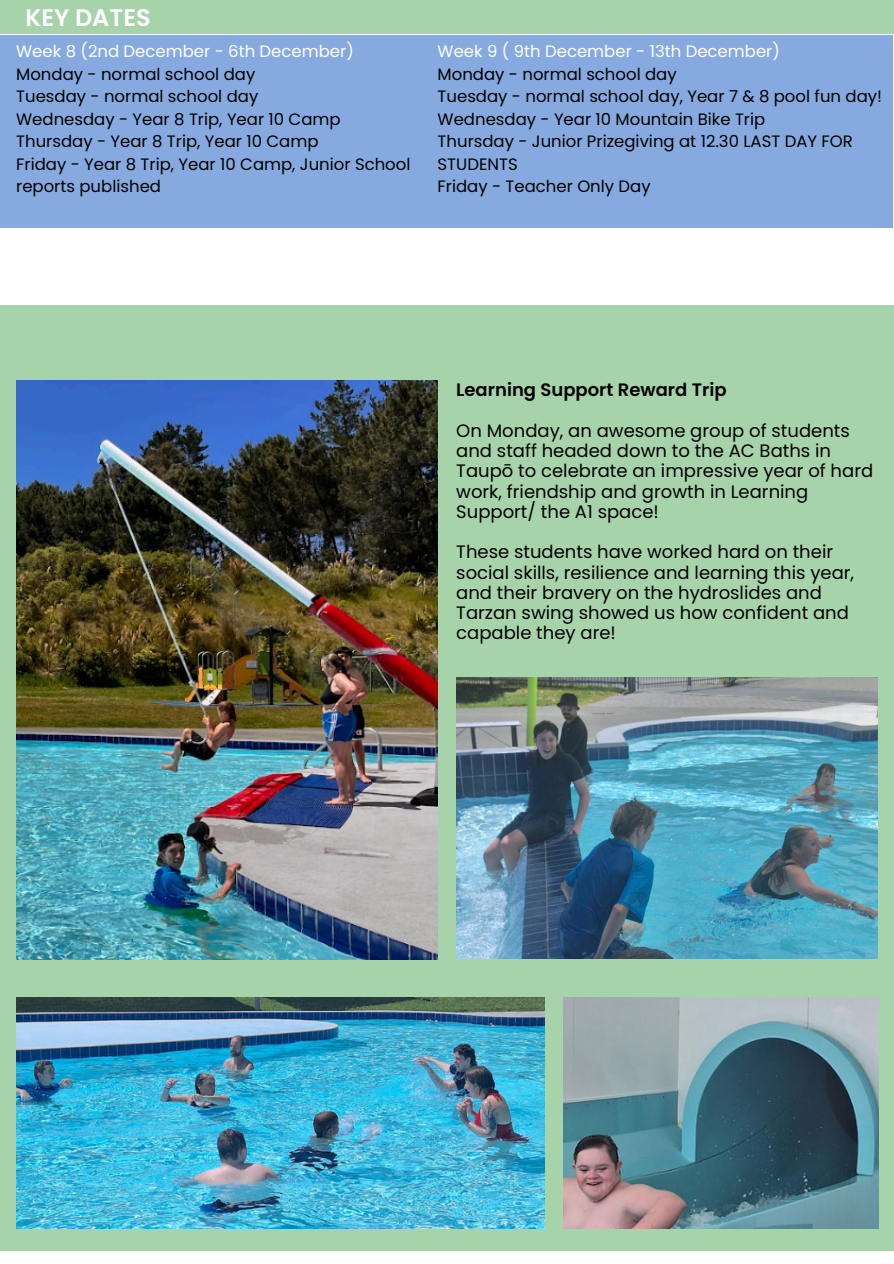
<style>
.page{position:relative;width:894px;height:1264px;background:#fff}
.page>*{position:absolute;margin:0;border:0;box-sizing:border-box;transform-origin:0 0}
.t1{font:600 24px "Poppins";color:#fff}
.t2{font:18px/20.2px "Poppins";color:#000}
.t3{font:600 18px "Poppins";color:#000}
.t4{font:16.5px/22.5px "Poppins";color:#000}
.t5{font:16.5px "Poppins";color:#fff}
</style>
<div class="page">
<div style="left:0;top:35px;width:893px;height:193px;background:#86aadf"></div>
<div style="left:0;top:0;width:893px;height:33px;background:#a7d3ab"></div>
<div style="left:0;top:305px;width:893px;height:944px;background:#a7d3ab"></div>
<img style="left:16px;top:997px;width:528px;height:231px">
<img style="left:456px;top:677px;width:421px;height:281px">
<img style="left:563px;top:997px;width:315px;height:231px">
<img style="left:16px;top:380px;width:421px;height:579px">
<h1 class="t1" style="left:25px;top:1px;width:127px">KEY DATES</h1>
<p class="t5" style="left:16px;top:40px;width:339px">Week 8 (2nd December - 6th December)</p>
<p class="t4" style="left:16px;top:63px;width:240px">Monday - normal school day</p>
<p class="t4" style="left:16px;top:85px;width:243px">Tuesday - normal school day</p>
<p class="t4" style="left:16px;top:108px;width:326px">Wednesday - Year 8 Trip, Year 10 Camp</p>
<p class="t4" style="left:16px;top:130px;width:304px">Thursday - Year 8 Trip, Year 10 Camp</p>
<p class="t4" style="left:16px;top:153px;width:395px">Friday - Year 8 Trip, Year 10 Camp, Junior School reports published</p>
<p class="t5" style="left:437px;top:40px;width:344px">Week 9 ( 9th December - 13th December)</p>
<p class="t4" style="left:437px;top:63px;width:240px">Monday - normal school day</p>
<p class="t4" style="left:437px;top:85px;width:446px">Tuesday - normal school day, Year 7 &amp; 8 pool fun day!</p>
<p class="t4" style="left:437px;top:108px;width:329px">Wednesday - Year 10 Mountain Bike Trip</p>
<h2 class="t4" style="left:437px;top:130px;width:416px">Thursday - Junior Prizegiving at 12.30 LAST DAY FOR<br>STUDENTS</h2>
<p class="t4" style="left:437px;top:175px;width:214px">Friday - Teacher Only Day</p>
<p class="t3" style="left:456px;top:377px;width:272px">Learning Support Reward Trip</p>
<p class="t2" style="left:456px;top:420px;width:418px">On Monday, an awesome group of students and staff headed down to the AC Baths in Taupō to celebrate an impressive year of hard work, friendship and growth in Learning Support/ the A1 space!</p>
<p class="t2" style="left:456px;top:542px;width:399px">These students have worked hard on their social skills, resilience and learning this year, and their bravery on the hydroslides and Tarzan swing showed us how confident and capable they are!</p>
</div>
